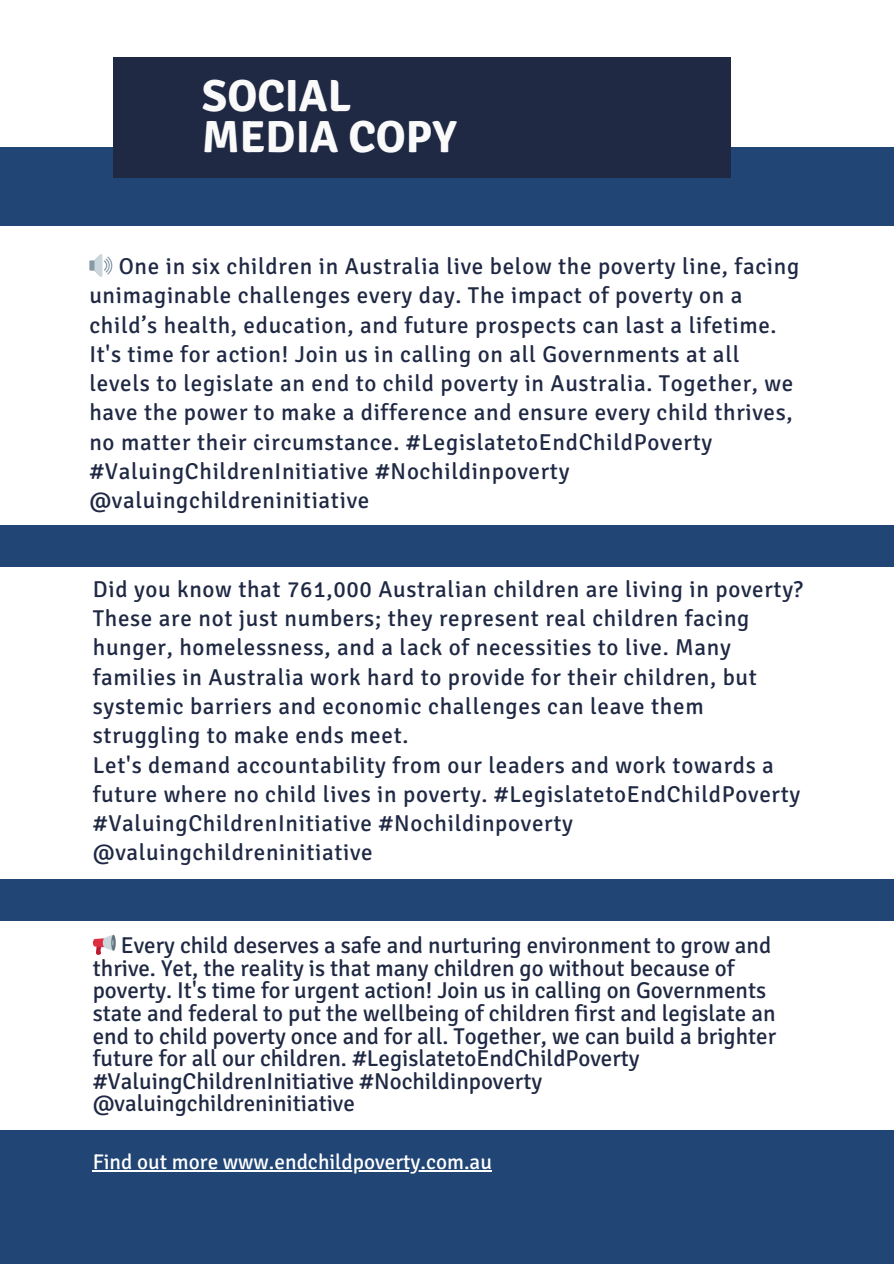
<style>
.page{position:relative;width:894px;height:1264px;background:#fff}
.page>*{position:absolute;margin:0;border:0;box-sizing:border-box;transform-origin:0 0}
.t1{font:700 45px/40.5px "Signika";color:#fafafa}
.t2{font:22.95px/29.2px "Signika";letter-spacing:.03em;color:#202944}
.t3{font:22.95px/22.5px "Signika";color:#202944}
.t4{font:21.15px "Signika";color:#fff}
</style>
<div class="page">
<div style="left:0;top:147px;width:893px;height:79px;background:#214574"></div>
<div style="left:113px;top:57px;width:617px;height:120px;background:#202944"></div>
<div style="left:0;top:1129px;width:893px;height:134px;background:#214574"></div>
<hr style="left:93px;top:1170px;width:399px;height:1px;background:#fff">
<div style="left:0;top:879px;width:893px;height:42px;background:#214574"></div>
<div style="left:0;top:525px;width:893px;height:41px;background:#214574"></div>
<h1 class="t1" style="left:202px;top:76px;width:256px">SOCIAL<br>MEDIA COPY</h1>
<p class="t2" style="left:89px;top:252px;width:711px;text-indent:29px">One in six children in Australia live below the poverty line, facing unimaginable challenges every day. The impact of poverty on a child’s health, education, and future prospects can last a lifetime.<br>It's time for action! Join us in calling on all Governments at all levels to legislate an end to child poverty in Australia. Together, we have the power to make a difference and ensure every child thrives, no matter their circumstance. #LegislatetoEndChildPoverty #ValuingChildrenInitiative #Nochildinpoverty @valuingchildreninitiative</p>
<p class="t2" style="left:93px;top:575px;width:711px">Did you know that 761,000 Australian children are living in poverty?<br>These are not just numbers; they represent real children facing hunger, homelessness, and a lack of necessities to live. Many families in Australia work hard to provide for their children, but systemic barriers and economic challenges can leave them struggling to make ends meet.</p>
<p class="t2" style="left:93px;top:750px;width:708px">Let's demand accountability from our leaders and work towards a future where no child lives in poverty. #LegislatetoEndChildPoverty #ValuingChildrenInitiative #Nochildinpoverty @valuingchildreninitiative</p>
<p class="t3" style="left:93px;top:934px;width:684px;text-indent:28px">Every child deserves a safe and nurturing environment to grow and thrive. Yet, the reality is that many children go without because of poverty. It's time for urgent action! Join us in calling on Governments state and federal to put the wellbeing of children first and legislate an end to child poverty once and for all. Together, we can build a brighter future for all our children. #LegislatetoEndChildPoverty #ValuingChildrenInitiative #Nochildinpoverty @valuingchildreninitiative</p>
<p class="t4" style="left:93px;top:1148px;width:400px">Find out more www.endchildpoverty.com.au</p>
</div>
